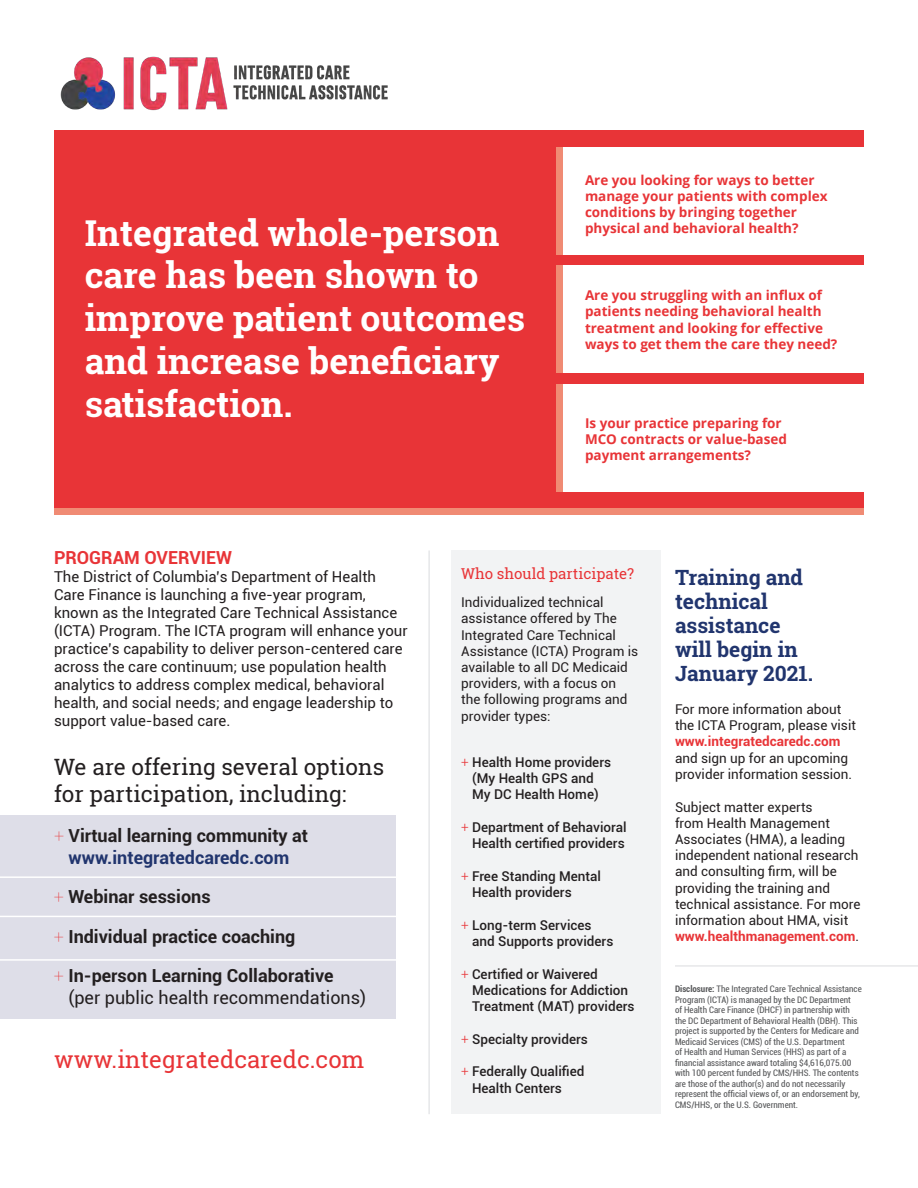
<style>
.page{position:relative;width:918px;height:1188px;background:#fff}
.page>*{position:absolute;margin:0;border:0;box-sizing:border-box;transform-origin:0 0}
.t1{font:700 35.7px "Roboto Slab";color:#fff}
.t2{font:23.85px "Roboto Slab";color:#e83437}
.t3{font:22.5px/27px "Roboto Slab";color:#231f20}
.t4{font:700 21px/24px "Roboto Slab";color:#21356e}
.t5{font:700 18px/39.6px "Roboto";color:#231f20;text-align:center}
.t6{font:18px "Roboto";color:#231f20}
.t7{font:700 18px "Roboto";color:#e83437}
.t8{font:15px/18px "Roboto";color:#231f20}
.t9{font:15px "Roboto Slab";color:#e83437}
.t10{font:13.5px/16.2px "Roboto";color:#231f20}
.t11{font:700 13.5px/16.2px "Open Sans";color:#e83437}
.t12{font:500 13.5px/16.2px "Roboto";color:#231f20}
.t13{font:700 13.5px "Roboto";color:#e83437}
.t14{font:condensed 9px/10.5px "Roboto";color:#57585a}
.s1{font-weight:100;color:#e83437}
.s2{color:#21356e}
.s3{font-weight:300;color:#e83437}
.s4{font-weight:700;color:#e83437}
.s5{font-weight:700}
</style>
<div class="page">
<div style="left:0;top:816px;width:396px;height:203px;background:#dedee8"></div>
<div style="left:54px;top:130px;width:810px;height:378px;background:#e83437"></div>
<div style="left:562px;top:147px;width:316px;height:107px;background:#fff"></div>
<div style="left:562px;top:266px;width:316px;height:107px;background:#fff"></div>
<div style="left:562px;top:385px;width:316px;height:107px;background:#fff"></div>
<hr style="left:428px;top:550px;width:2px;height:564px;background:#e6e7e9">
<div style="left:556px;top:147px;width:6px;height:107px;background:#f08b74"></div>
<div style="left:556px;top:266px;width:6px;height:107px;background:#f08b74"></div>
<div style="left:556px;top:385px;width:6px;height:107px;background:#f08b74"></div>
<div style="left:54px;top:508px;width:810px;height:7px;background:#f08b74"></div>
<hr style="left:0;top:876px;width:416px;height:2px;background:#fff">
<hr style="left:0;top:916px;width:416px;height:1px;background:#fff">
<hr style="left:0;top:959px;width:416px;height:2px;background:#fff">
<div style="left:451px;top:550px;width:210px;height:564px;background:#f2f3f4"></div>
<hr style="left:675px;top:965px;width:243px;height:2px;background:#e6e7e9">
<img style="left:60px;top:56px;width:328px;height:55px">
<p class="t1" style="left:85px;top:208px;width:416px">Integrated whole-person</p>
<p class="t1" style="left:85px;top:251px;width:395px">care has been shown to</p>
<p class="t1" style="left:85px;top:294px;width:442px">improve patient outcomes</p>
<p class="t1" style="left:85px;top:337px;width:416px">and increase beneficiary</p>
<p class="t1" style="left:85px;top:379px;width:209px">satisfaction.</p>
<p class="t11" style="left:585px;top:171px;width:231px">Are you looking for ways to better</p>
<p class="t11" style="left:585px;top:187px;width:244px">manage your patients with complex</p>
<p class="t11" style="left:585px;top:204px;width:214px">conditions by bringing together</p>
<p class="t11" style="left:585px;top:220px;width:215px">physical and behavioral health?</p>
<h3 class="t11" style="left:585px;top:287px;width:254px">Are you struggling with an influx of patients needing behavioral health treatment and looking for effective ways to get them the care they need?</h3>
<h3 class="t11" style="left:585px;top:414px;width:203px">Is your practice preparing for<br>MCO contracts or value-based payment arrangements?</h3>
<h3 class="t7" style="left:54px;top:545px;width:179px">PROGRAM OVERVIEW</h3>
<p class="t8" style="left:54px;top:567px;width:355px">The District of Columbia’s Department of Health Care Finance is launching a five-year program, known as the Integrated Care Technical Assistance (ICTA) Program. The ICTA program will enhance your practice’s capability to deliver person-centered care across the care continuum; use population health analytics to address complex medical, behavioral health, and social needs; and engage leadership to support value-based care.</p>
<h3 class="t3" style="left:54px;top:754px;width:332px">We are offering several options for participation, including:</h3>
<h3 class="t5" style="left:54px;top:824px;width:256px;line-height:21.6px"><span class="s1">+</span> Virtual learning community at <span class="s2">www.integratedcaredc.com</span></h3>
<h3 class="t5" style="left:54px;top:876px;width:281px;text-align:left"><span class="s1">+</span> Webinar sessions<br><span class="s1">+</span> Individual practice coaching<br><span class="s1">+</span> In-person Learning Collaborative</h3>
<h3 class="t6" style="left:68px;top:985px;width:299px">(per public health recommendations)</h3>
<h2 class="t2" style="left:54px;top:1043px;width:312px">www.integratedcaredc.com</h2>
<h3 class="t9" style="left:461px;top:563px;width:175px">Who should participate?</h3>
<h3 class="t10" style="left:461px;top:594px;width:179px">Individualized technical assistance offered by The<br>Integrated Care Technical<br>Assistance (ICTA) Program is available to all DC Medicaid providers, with a focus on the following programs and provider types:</h3>
<h3 class="t12" style="left:461px;top:753px;width:151px;text-align:center"><span class="s3">+</span> Health Home providers (My Health GPS and<br>My DC Health Home)</h3>
<h3 class="t12" style="left:461px;top:819px;width:167px;text-align:right"><span class="s3">+</span> Department of Behavioral<br>Health certified providers</h3>
<h3 class="t12" style="left:472px;top:867px;width:130px;text-indent:-11px"><span class="s3">+</span> Free Standing Mental<br>Health providers</h3>
<h3 class="t12" style="left:472px;top:916px;width:143px;text-indent:-11px"><span class="s3">+</span> Long-term Services and Supports providers</h3>
<h3 class="t12" style="left:472px;top:965px;width:164px;text-indent:-11px"><span class="s3">+</span> Certified or Waivered<br>Medications for Addiction<br>Treatment (MAT) providers</h3>
<h3 class="t12" style="left:461px;top:1030px;width:128px"><span class="s3">+</span> Specialty providers</h3>
<h3 class="t12" style="left:472px;top:1063px;width:114px;text-indent:-11px"><span class="s3">+</span> Federally Qualified<br>Health Centers</h3>
<h3 class="t4" style="left:675px;top:565px;width:140px">Training and technical assistance will begin in<br>January 2021.</h3>
<h3 class="t10" style="left:675px;top:701px;width:182px">For more information about the ICTA Program, please visit</h3>
<h3 class="t13" style="left:675px;top:732px;width:167px">www.integratedcaredc.com</h3>
<h3 class="t10" style="left:675px;top:749px;width:179px">and sign up for an upcoming provider information session.</h3>
<p class="t10" style="left:675px;top:798px;width:187px">Subject matter experts<br>from Health Management<br>Associates (HMA), a leading independent national research and consulting firm, will be providing the training and technical assistance. For more information about HMA, visit <span class="s4">www.healthmanagement.com</span>.</p>
<p class="t14" style="left:675px;top:983px;width:188px"><span class="s5">Disclosure:</span> The Integrated Care Technical Assistance Program (ICTA) is managed by the DC Department<br>of Health Care Finance (DHCF) in partnership with the DC Department of Behavioral Health (DBH). This project is supported by the Centers for Medicare and Medicaid Services (CMS) of the U.S. Department<br>of Health and Human Services (HHS) as part of a financial assistance award totaling $4,616,075.00 with 100 percent funded by CMS/HHS. The contents are those of the author(s) and do not necessarily represent the official views of, or an endorsement by, CMS/HHS, or the U.S. Government.</p>
</div>
